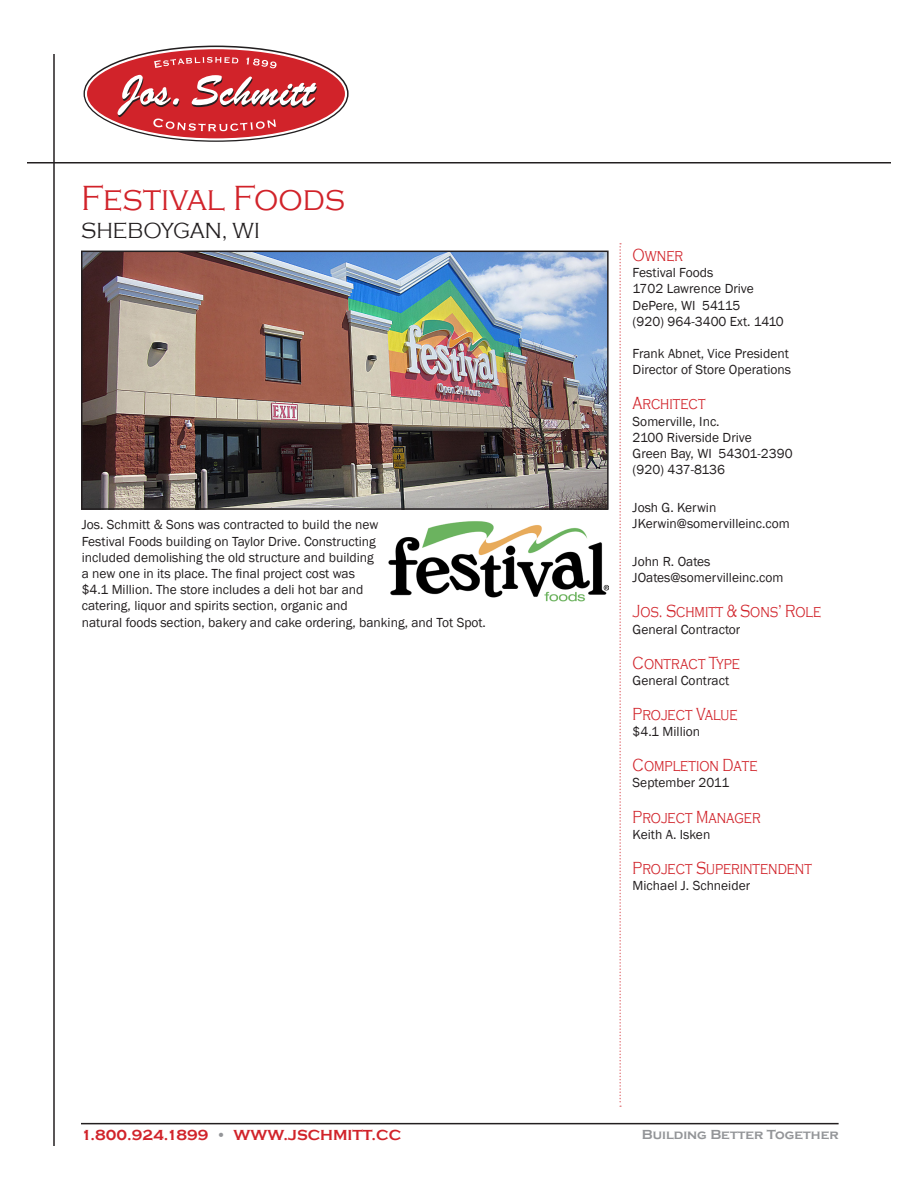
<style>
.page{position:relative;width:918px;height:1188px;background:#fff}
.page>*{position:absolute;margin:0;border:0;box-sizing:border-box;transform-origin:0 0}
.t1{font:300 36px "Copperplate Gothic";color:#d1232a;scale:.9 1}
.Title_Category{font:300 22.5px "Copperplate Gothic";color:#231f20;scale:.9 1}
.Sub-Title{font:300 18px "Copperplate Gothic";color:#d1232a;scale:.75 1}
.t2{font:700 15px "Copperplate Gothic";color:#d1232a}
.Paragraph_List{font:13.5px/16.2px "Franklin Gothic";color:#231f20}
.t3{font:700 13.5px "Copperplate Gothic";color:#939598}
.s1{color:#939598}
</style>
<div class="page">
<div style="left:86px;top:48px;width:260px;height:91px;background:#d1232a;border-radius:50%"></div>
<svg style="left:154px;top:57px;width:84px;height:11px"></svg>
<svg style="left:247px;top:58px;width:30px;height:10px"></svg>
<svg style="left:118px;top:75px;width:199px;height:56px"></svg>
<hr style="left:53px;top:54px;width:2px;height:1092px;background:#231f20">
<hr style="left:27px;top:162px;width:864px;height:2px;background:#231f20">
<hr style="left:81px;top:1123px;width:758px;height:1px;background:#231f20">
<svg style="left:620px;top:243px;width:1px;height:864px"></svg>
<img style="left:84px;top:254px;width:522px;height:253px">
<div style="left:81px;top:251px;width:528px;height:259px;border:2px solid #231f20"></div>
<img style="left:388px;top:521px;width:220px;height:81px">
<h1 class="t1" style="left:81px;top:178px;width:295px">Festival Foods</h1>
<p class="Title_Category" style="left:81px;top:219px;width:200px">SHEBOYGAN, WI</p>
<p class="Paragraph_List" style="left:82px;top:517px;width:406px">Jos. Schmitt &amp; Sons was contracted to build the new<br>Festival Foods building on Taylor Drive. Constructing<br>included demolishing the old structure and building<br>a new one in its place. The final project cost was<br>$4.1 Million. The store includes a deli hot bar and<br>catering, liquor and spirits section, organic and<br>natural foods section, bakery and cake ordering, banking, and Tot Spot.</p>
<p class="Sub-Title" style="left:633px;top:245px;width:69px">Owner</p>
<p class="Paragraph_List" style="left:633px;top:265px;width:82px">Festival Foods</p>
<p class="Paragraph_List" style="left:633px;top:281px;width:123px">1702 Lawrence Drive</p>
<p class="Paragraph_List" style="left:633px;top:297px;width:109px">DePere, WI 54115</p>
<p class="Paragraph_List" style="left:633px;top:313px;width:153px">(920) 964-3400 Ext. 1410</p>
<p class="Paragraph_List" style="left:633px;top:346px;width:158px">Frank Abnet, Vice President</p>
<p class="Paragraph_List" style="left:633px;top:362px;width:160px">Director of Store Operations</p>
<p class="Sub-Title" style="left:633px;top:394px;width:99px">Architect</p>
<p class="Paragraph_List" style="left:633px;top:413px;width:89px">Somerville, Inc.</p>
<p class="Paragraph_List" style="left:633px;top:430px;width:121px">2100 Riverside Drive</p>
<p class="Paragraph_List" style="left:633px;top:446px;width:161px">Green Bay, WI 54301-2390</p>
<p class="Paragraph_List" style="left:633px;top:462px;width:94px">(920) 437-8136</p>
<p class="Paragraph_List" style="left:633px;top:500px;width:85px">Josh G. Kerwin</p>
<p class="Paragraph_List" style="left:633px;top:516px;width:159px">JKerwin@somervilleinc.com</p>
<p class="Paragraph_List" style="left:633px;top:554px;width:79px">John R. Oates</p>
<p class="Paragraph_List" style="left:633px;top:570px;width:152px">JOates@somervilleinc.com</p>
<p class="Sub-Title" style="left:633px;top:602px;width:253px">Jos. Schmitt &amp; Sons’ Role</p>
<p class="Paragraph_List" style="left:633px;top:621px;width:109px">General Contractor</p>
<p class="Sub-Title" style="left:633px;top:653px;width:145px">Contract Type</p>
<p class="Paragraph_List" style="left:633px;top:673px;width:98px">General Contract</p>
<p class="Sub-Title" style="left:633px;top:704px;width:141px">Project Value</p>
<p class="Paragraph_List" style="left:633px;top:724px;width:69px">$4.1 Million</p>
<p class="Sub-Title" style="left:633px;top:756px;width:168px">Completion Date</p>
<p class="Paragraph_List" style="left:633px;top:775px;width:98px">September 2011</p>
<p class="Sub-Title" style="left:633px;top:807px;width:172px">Project Manager</p>
<p class="Paragraph_List" style="left:633px;top:826px;width:79px">Keith A. Isken</p>
<p class="Sub-Title" style="left:633px;top:858px;width:241px">Project Superintendent</p>
<p class="Paragraph_List" style="left:633px;top:878px;width:119px">Michael J. Schneider</p>
<p class="t2" style="left:81px;top:1127px;width:322px">1.800.924.1899 <span class="s1">•</span> WWW.JSCHMITT.CC</p>
<p class="t3" style="left:642px;top:1127px;width:198px">Building Better Together</p>
</div>
